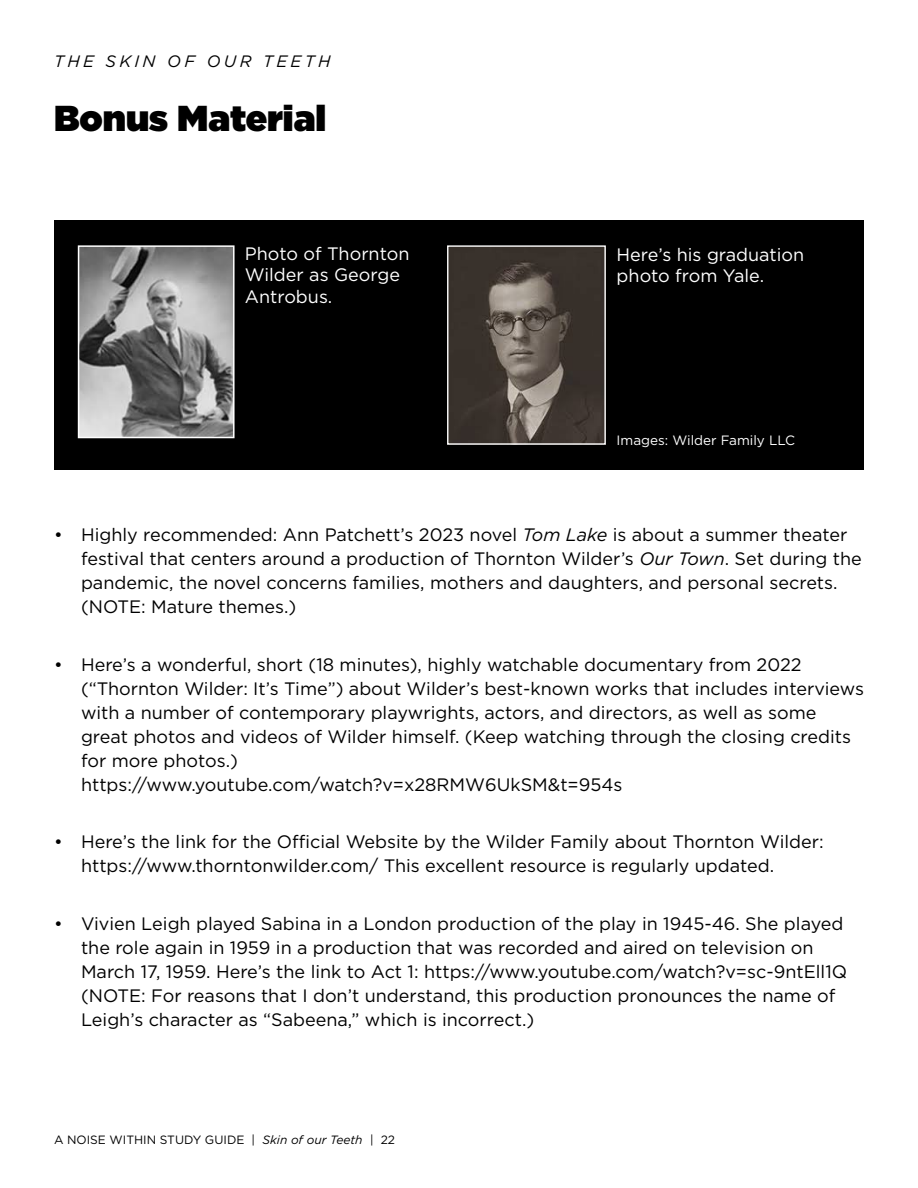
<style>
.page{position:relative;width:918px;height:1188px;background:#fff}
.page>*{position:absolute;margin:0;border:0;box-sizing:border-box;transform-origin:0 0}
.t1{font:900 36px "Gotham";color:#000}
.t2{font:18px/24px "Gotham";color:#000}
.t3{font:18px/21.6px "Gotham";color:#fff}
.t4{font:italic 16.5px "Gotham";letter-spacing:.2em;color:#000}
.t5{font:13.5px "Gotham";color:#fff}
.t6{font:12px "Gotham";color:#000}
.s1{font-style:italic}
</style>
<div class="page">
<div style="left:54px;top:220px;width:810px;height:250px;background:#000"></div>
<img style="left:449px;top:247px;width:155px;height:196px">
<div style="left:447px;top:245px;width:159px;height:200px;border:1px solid #fff"></div>
<img style="left:81px;top:248px;width:151px;height:187px">
<div style="left:78px;top:245px;width:157px;height:193px;border:2px solid #fff"></div>
<p class="t4" style="left:54px;top:51px;width:278px">THE SKIN OF OUR TEETH</p>
<h1 class="t1" style="left:54px;top:92px;width:274px">Bonus Material</h1>
<p class="t3" style="left:245px;top:242px;width:166px">Photo of Thornton<br>Wilder as George<br>Antrobus.</p>
<p class="t3" style="left:617px;top:243px;width:189px">Here’s his graduation photo from Yale.</p>
<p class="t5" style="left:617px;top:431px;width:180px">Images: Wilder Family LLC</p>
<p class="t2" style="left:81px;top:522px;width:782px;text-indent:-27px">• Highly recommended: Ann Patchett’s 2023 novel <span class="s1">Tom Lake</span> is about a summer theater festival that centers around a production of Thornton Wilder’s <span class="s1">Our Town</span>. Set during the pandemic, the novel concerns families, mothers and daughters, and personal secrets. (NOTE: Mature themes.)</p>
<p class="t2" style="left:81px;top:652px;width:785px;text-indent:-27px">• Here’s a wonderful, short (18 minutes), highly watchable documentary from 2022 (“Thornton Wilder: It’s Time”) about Wilder’s best-known works that includes interviews with a number of contemporary playwrights, actors, and directors, as well as some great photos and videos of Wilder himself. (Keep watching through the closing credits for more photos.)<br>https://www.youtube.com/watch?v=x28RMW6UkSM&amp;t=954s</p>
<p class="t2" style="left:81px;top:830px;width:744px;text-indent:-27px">• Here’s the link for the Official Website by the Wilder Family about Thornton Wilder: https://www.thorntonwilder.com/ This excellent resource is regularly updated.</p>
<p class="t2" style="left:81px;top:911px;width:768px;text-indent:-27px">• Vivien Leigh played Sabina in a London production of the play in 1945-46. She played the role again in 1959 in a production that was recorded and aired on television on March 17, 1959. Here’s the link to Act 1: https://www.youtube.com/watch?v=sc-9ntEll1Q (NOTE: For reasons that I don’t understand, this production pronounces the name of Leigh’s character as “Sabeena,” which is incorrect.)</p>
<p class="t6" style="left:54px;top:1132px;width:343px">A NOISE WITHIN STUDY GUIDE | <span class="s1">Skin of our Teeth |</span> 22</p>
</div>
